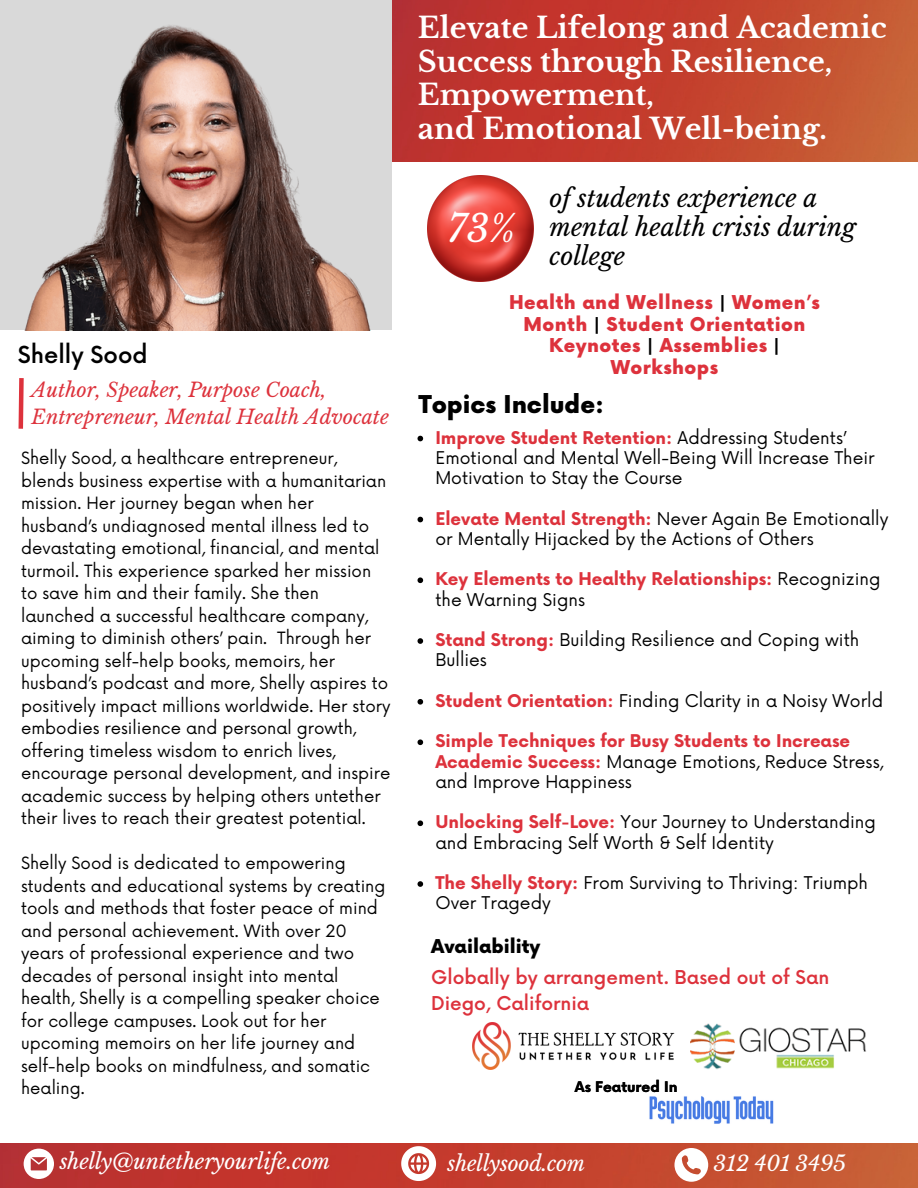
<style>
.page{position:relative;width:918px;height:1188px;background:#fff}
.page>*{position:absolute;margin:0;border:0;box-sizing:border-box;transform-origin:0 0}
.t1{font:italic 37.35px "Libre Baskerville";color:#fff}
.t2{font:700 28.65px/33.8px "Libre Baskerville";color:#fff}
.t3{font:italic 24.75px/29.4px "Libre Baskerville";color:#000}
.t4{font:900 24px "Now";color:#000}
.t5{font:500 22.95px "Now";color:#000}
.t6{font:italic 21px "Libre Baskerville";letter-spacing:-.01em;color:#fff}
.t7{font:italic 19.65px/27px "Libre Baskerville";color:#dd323c}
.t8{font:900 18.6px/21.9px "Now";letter-spacing:.025em;color:#dd323c;text-align:center}
.t9{font:500 18.6px/25.8px "Now";color:#dd323c}
.t10{font:900 18.6px "Now";color:#000}
.t11{font:17.1px/20.2px "Now";color:#000}
.t12{font:700 17.1px/20.2px "Now";color:#dd323c}
.t13{font:16.5px/22.5px "Now";color:#000}
.t14{font:700 14.25px "Now";color:#000}
.s1{color:#000}
.s2{font-weight:700;color:#dd323c}
.s3{font-weight:400;color:#000}
</style>
<div class="page">
<img style="left:392px;top:0;width:526px;height:162px">
<img style="left:0;top:1144px;width:918px;height:44px">
<svg style="left:24px;top:1149px;width:30px;height:30px"></svg>
<svg style="left:401px;top:1146px;width:35px;height:35px"></svg>
<svg style="left:674px;top:1148px;width:34px;height:34px"></svg>
<div style="left:0;top:0;width:392px;height:330px;background:#d9d9d9"></div>
<img style="left:24px;top:25px;width:347px;height:305px">
<img style="left:427px;top:176px;width:106px;height:105px">
<svg style="left:418px;top:436px;width:5px;height:5px"></svg>
<svg style="left:418px;top:517px;width:5px;height:5px"></svg>
<svg style="left:418px;top:577px;width:5px;height:6px"></svg>
<svg style="left:418px;top:638px;width:5px;height:6px"></svg>
<svg style="left:418px;top:699px;width:5px;height:6px"></svg>
<svg style="left:418px;top:739px;width:5px;height:6px"></svg>
<svg style="left:418px;top:820px;width:5px;height:6px"></svg>
<svg style="left:418px;top:881px;width:5px;height:6px"></svg>
<img style="left:473px;top:1023px;width:202px;height:46px">
<img style="left:649px;top:1096px;width:125px;height:28px">
<img style="left:690px;top:1023px;width:176px;height:46px">
<svg style="left:18px;top:378px;width:6px;height:51px"></svg>
<p class="t5" style="left:18px;top:342px;width:131px">Shelly Sood</p>
<p class="t7" style="left:32px;top:376px;width:359px">Author, Speaker, Purpose Coach,<br>Entrepreneur, Mental Health Advocate</p>
<p class="t13" style="left:21px;top:448px;width:371px">Shelly Sood, a healthcare entrepreneur, blends business expertise with a humanitarian mission. Her journey began when her husband’s undiagnosed mental illness led to devastating emotional, financial, and mental turmoil. This experience sparked her mission to save him and their family. She then launched a successful healthcare company, aiming to diminish others’ pain. Through her upcoming self-help books, memoirs, her husband’s podcast and more, Shelly aspires to positively impact millions worldwide. Her story embodies resilience and personal growth, offering timeless wisdom to enrich lives, encourage personal development, and inspire academic success by helping others untether their lives to reach their greatest potential.</p>
<p class="t13" style="left:21px;top:853px;width:366px">Shelly Sood is dedicated to empowering students and educational systems by creating tools and methods that foster peace of mind and personal achievement. With over 20 years of professional experience and two decades of personal insight into mental health, Shelly is a compelling speaker choice for college campuses. Look out for her upcoming memoirs on her life journey and self-help books on mindfulness, and somatic healing.</p>
<p class="t2" style="left:418px;top:11px;width:471px">Elevate Lifelong and Academic<br>Success through Resilience,<br>Empowerment,</p>
<p class="t2" style="left:418px;top:112px;width:411px">and Emotional Well-being.</p>
<p class="t3" style="left:550px;top:183px;width:270px">of students experience a</p>
<p class="t3" style="left:550px;top:213px;width:308px">mental health crisis during college</p>
<p class="t8" style="left:509px;top:292px;width:312px">Health and Wellness <span class="s1">|</span> Women’s<br>Month <span class="s1">|</span> Student Orientation</p>
<p class="t8" style="left:549px;top:336px;width:232px">Keynotes <span class="s1">|</span> Assemblies <span class="s1">|<br></span>Workshops</p>
<p class="t1" style="left:447px;top:206px;width:70px">73%</p>
<p class="t4" style="left:419px;top:391px;width:187px">Topics Include:</p>
<p class="t11" style="left:435px;top:428px;width:441px"><span class="s2">Improve Student Retention:</span> Addressing Students’<br>Emotional and Mental Well-Being Will Increase Their<br>Motivation to Stay the Course</p>
<p class="t11" style="left:435px;top:509px;width:455px"><span class="s2">Elevate Mental Strength:</span> Never Again Be Emotionally or Mentally Hijacked by the Actions of Others</p>
<p class="t12" style="left:435px;top:570px;width:447px">Key Elements to Healthy Relationships: <span class="s3">Recognizing the Warning Signs</span></p>
<p class="t11" style="left:435px;top:631px;width:425px"><span class="s2">Stand Strong:</span> Building Resilience and Coping with<br>Bullies</p>
<p class="t11" style="left:435px;top:691px;width:449px"><span class="s2">Student Orientation:</span> Finding Clarity in a Noisy World</p>
<p class="t12" style="left:435px;top:732px;width:449px">Simple Techniques for Busy Students to Increase<br>Academic Success: <span class="s3">Manage Emotions, Reduce Stress, and Improve Happiness</span></p>
<p class="t11" style="left:435px;top:813px;width:442px"><span class="s2">Unlocking Self-Love:</span> Your Journey to Understanding and Embracing Self Worth &amp; Self Identity</p>
<p class="t11" style="left:435px;top:874px;width:434px"><span class="s2">The Shelly Story:</span> From Surviving to Thriving: Triumph<br>Over Tragedy</p>
<p class="t10" style="left:431px;top:937px;width:111px">Availability</p>
<p class="t9" style="left:431px;top:966px;width:400px">Globally by arrangement. Based out of San<br>Diego, California</p>
<p class="t14" style="left:575px;top:1079px;width:104px">As Featured In</p>
<p class="t6" style="left:60px;top:1149px;width:272px">shelly@untetheryourlife.com</p>
<p class="t6" style="left:448px;top:1150px;width:139px">shellysood.com</p>
<p class="t6" style="left:714px;top:1151px;width:134px">312 401 3495</p>
</div>
